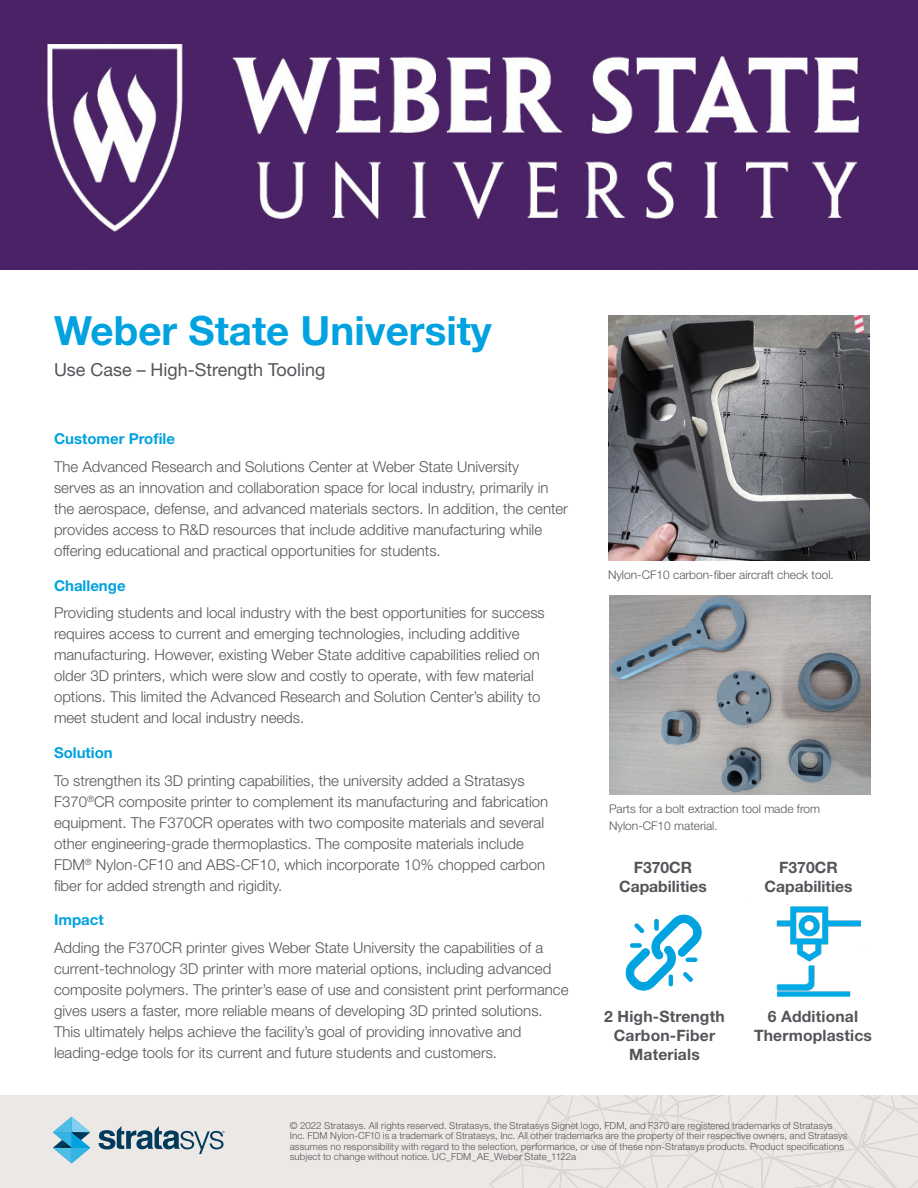
<style>
.page{position:relative;width:918px;height:1188px;background:#fff}
.page>*{position:absolute;margin:0;border:0;box-sizing:border-box;transform-origin:0 0}
.t1{font:700 40.35px "Helvetica Neue LT Std";color:#00a2df}
.t2{font:18px "Helvetica Neue LT Std";color:#54555a}
.t3{font:700 15.75px/19.5px "Helvetica Neue LT Std";letter-spacing:.01em;color:#54555a;text-align:center}
.t4{font:300 15px/21px "Helvetica Neue LT Std";color:#54555a}
.t5{font:700 15px "Helvetica Neue LT Std";color:#00a2df}
.t6{font:300 12px/16.5px "Helvetica Neue LT Std";color:#54555a}
.t7{font:300 9.75px/10.5px "Helvetica Neue LT Std";letter-spacing:.01em;color:#54555a}
</style>
<div class="page">
<div style="left:0;top:1095px;width:918px;height:93px;background:#ece8e5"></div>
<svg style="left:489px;top:1095px;width:429px;height:93px"></svg>
<svg style="left:53px;top:1117px;width:37px;height:46px"></svg>
<svg style="left:99px;top:1126px;width:126px;height:28px"></svg>
<img style="left:0;top:0;width:918px;height:270px">
<img style="left:608px;top:316px;width:261px;height:245px">
<img style="left:609px;top:596px;width:261px;height:199px">
<svg style="left:625px;top:914px;width:77px;height:77px"></svg>
<img style="left:776px;top:906px;width:86px;height:91px">
<h1 class="t1" style="left:54px;top:305px;width:439px">Weber State University</h1>
<p class="t2" style="left:54px;top:359px;width:273px">Use Case – High-Strength Tooling</p>
<p class="t5" style="left:54px;top:430px;width:123px">Customer Profile</p>
<p class="t4" style="left:54px;top:456px;width:516px">The Advanced Research and Solutions Center at Weber State University<br>serves as an innovation and collaboration space for local industry, primarily in the aerospace, defense, and advanced materials sectors. In addition, the center provides access to R&amp;D resources that include additive manufacturing while offering educational and practical opportunities for students.</p>
<p class="t5" style="left:54px;top:576px;width:73px">Challenge</p>
<p class="t4" style="left:54px;top:602px;width:492px">Providing students and local industry with the best opportunities for success requires access to current and emerging technologies, including additive manufacturing. However, existing Weber State additive capabilities relied on older 3D printers, which were slow and costly to operate, with few material options. This limited the Advanced Research and Solution Center’s ability to meet student and local industry needs.</p>
<p class="t5" style="left:54px;top:743px;width:60px">Solution</p>
<p class="t4" style="left:54px;top:769px;width:496px">To strengthen its 3D printing capabilities, the university added a Stratasys F370<sup>®</sup>CR composite printer to complement its manufacturing and fabrication equipment. The F370CR operates with two composite materials and several other engineering-grade thermoplastics. The composite materials include FDM<sup>®</sup> Nylon-CF10 and ABS-CF10, which incorporate 10% chopped carbon fiber for added strength and rigidity.</p>
<p class="t5" style="left:54px;top:911px;width:51px">Impact</p>
<p class="t4" style="left:54px;top:937px;width:516px">Adding the F370CR printer gives Weber State University the capabilities of a current-technology 3D printer with more material options, including advanced composite polymers. The printer’s ease of use and consistent print performance gives users a faster, more reliable means of developing 3D printed solutions.<br>This ultimately helps achieve the facility’s goal of providing innovative and leading-edge tools for its current and future students and customers.</p>
<p class="t6" style="left:608px;top:566px;width:227px">Nylon-CF10 carbon-fiber aircraft check tool.</p>
<p class="t6" style="left:609px;top:800px;width:213px">Parts for a bolt extraction tool made from<br>Nylon-CF10 material.</p>
<p class="t3" style="left:619px;top:857px;width:89px">F370CR<br>Capabilities</p>
<p class="t3" style="left:765px;top:857px;width:89px">F370CR<br>Capabilities</p>
<p class="t3" style="left:604px;top:1006px;width:122px">2 High-Strength<br>Carbon-Fiber<br>Materials</p>
<p class="t3" style="left:754px;top:1006px;width:119px">6 Additional<br>Thermoplastics</p>
<p class="t7" style="left:290px;top:1120px;width:559px">© 2022 Stratasys. All rights reserved. Stratasys, the Stratasys Signet logo, FDM, and F370 are registered trademarks of Stratasys Inc. FDM Nylon-CF10 is a trademark of Stratasys, Inc. All other trademarks are the property of their respective owners, and Stratasys assumes no responsibility with regard to the selection, performance, or use of these non-Stratasys products. Product specifications subject to change without notice. UC_FDM_AE_Weber State_1122a</p>
</div>
